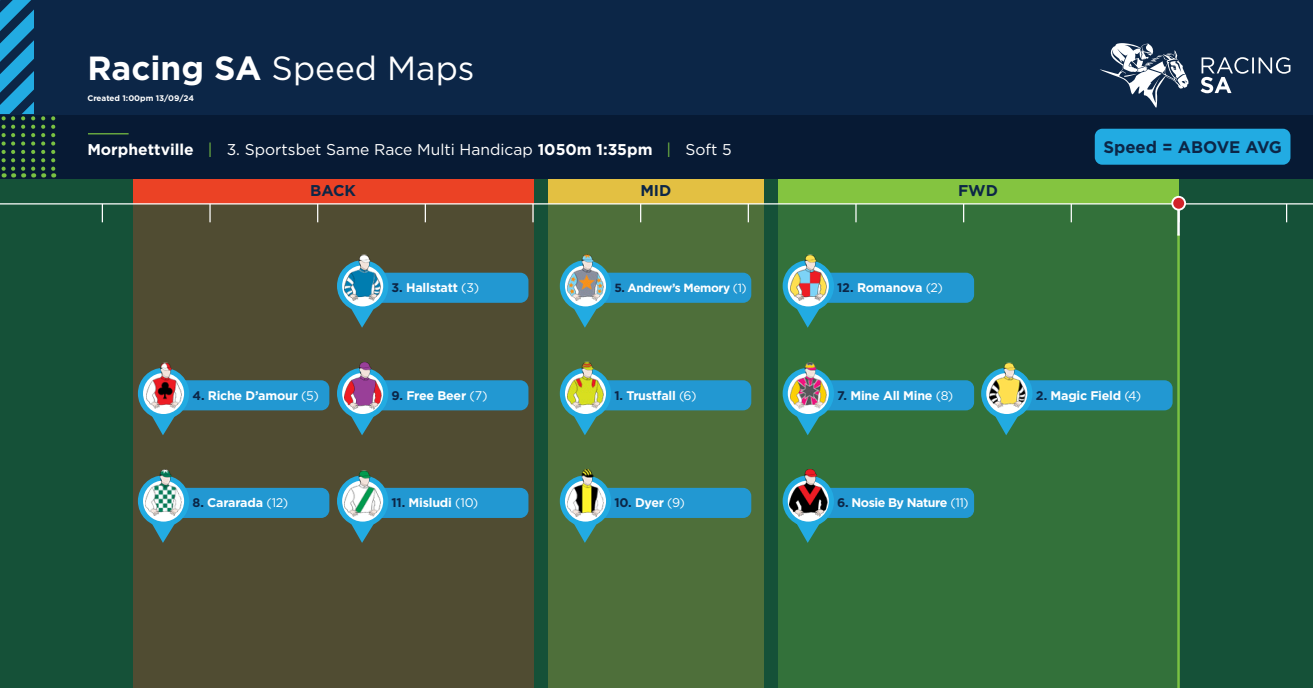
<style>
.page{position:relative;width:1313px;height:688px;background:#fff}
.page>*{position:absolute;margin:0;border:0;box-sizing:border-box;transform-origin:0 0}
.t1{font:33.5px "Gotham";color:#fff}
.t2{font:700 16.75px "Gotham HTF";color:#0c2647}
.t3{font:15.62px "Gotham";color:#fff}
.t4{font:700 15.62px "Gotham HTF";color:#0c2647}
.t5{font:700 12.5px "Gotham HTF";letter-spacing:-.02em;color:#fff}
.t6{font:700 12.5px "Gotham HTF";letter-spacing:-.04em;color:#fff}
.t7{font:700 11.88px "Gotham HTF";letter-spacing:-.035em;color:#fff}
.t8{font:700 8.12px "Gotham HTF";color:#fff}
.s1{font-family:"Gotham HTF";font-weight:700}
.s2{color:#79c142}
.s3{color:#0c2647}
.s4{font-family:"Gotham";font-weight:400}
</style>
<div class="page">
<div style="left:0;top:149px;width:1312px;height:539px;background:#155138"></div>
<div style="left:133px;top:204px;width:400px;height:484px;background:#504c32"></div>
<div style="left:133px;top:178px;width:400px;height:26px;background:#eb4225"></div>
<div style="left:548px;top:178px;width:215px;height:26px;background:#e3c042"></div>
<div style="left:548px;top:204px;width:215px;height:484px;background:#4e6f3a"></div>
<div style="left:778px;top:178px;width:400px;height:26px;background:#84c440"></div>
<div style="left:778px;top:203px;width:400px;height:485px;background:#33713a"></div>
<div style="left:0;top:0;width:1312px;height:178px;background:#0c2647"></div>
<div style="left:0;top:115px;width:1312px;height:63px;background:#071a34"></div>
<hr style="left:88px;top:133px;width:41px;height:1px;background:#79c142">
<svg style="left:1200px;top:57px;width:90px;height:36px"></svg>
<svg style="left:1100px;top:43px;width:88px;height:65px"></svg>
<svg style="left:41px;top:116px;width:4px;height:61px"></svg>
<svg style="left:51px;top:116px;width:4px;height:61px"></svg>
<svg style="left:0;top:0;width:35px;height:177px"></svg>
<hr style="left:0;top:203px;width:1312px;height:1px;background:#fff">
<svg style="left:317px;top:204px;width:1px;height:18px"></svg>
<svg style="left:963px;top:204px;width:1px;height:18px"></svg>
<svg style="left:1070px;top:204px;width:2px;height:18px"></svg>
<svg style="left:1286px;top:204px;width:1px;height:18px"></svg>
<svg style="left:855px;top:204px;width:1px;height:18px"></svg>
<svg style="left:747px;top:204px;width:2px;height:18px"></svg>
<svg style="left:640px;top:204px;width:1px;height:18px"></svg>
<svg style="left:532px;top:204px;width:1px;height:18px"></svg>
<svg style="left:425px;top:204px;width:1px;height:18px"></svg>
<svg style="left:209px;top:204px;width:2px;height:18px"></svg>
<svg style="left:102px;top:204px;width:1px;height:18px"></svg>
<hr style="left:1177px;top:234px;width:2px;height:454px;background:#79c142">
<hr style="left:1177px;top:197px;width:2px;height:38px;background:#fff">
<div style="left:1172px;top:197px;width:13px;height:13px;background:#d1232a;border-radius:50%"></div>
<div style="left:1171px;top:196px;width:15px;height:14px;border:2px solid #fff;border-radius:50%"></div>
<div style="left:1094px;top:129px;width:196px;height:36px;background:#22abe2;border-radius:8px"></div>
<svg style="left:337px;top:267px;width:191px;height:60px"></svg>
<svg style="left:560px;top:267px;width:191px;height:60px"></svg>
<svg style="left:337px;top:375px;width:191px;height:60px"></svg>
<svg style="left:138px;top:375px;width:191px;height:60px"></svg>
<svg style="left:337px;top:482px;width:191px;height:60px"></svg>
<svg style="left:138px;top:482px;width:191px;height:60px"></svg>
<svg style="left:560px;top:482px;width:191px;height:60px"></svg>
<svg style="left:782px;top:483px;width:192px;height:59px"></svg>
<svg style="left:782px;top:267px;width:192px;height:60px"></svg>
<svg style="left:782px;top:375px;width:192px;height:60px"></svg>
<svg style="left:981px;top:375px;width:191px;height:60px"></svg>
<svg style="left:560px;top:375px;width:191px;height:60px"></svg>
<img style="left:345px;top:254px;width:36px;height:47px">
<img style="left:146px;top:362px;width:36px;height:46px">
<img style="left:344px;top:470px;width:36px;height:46px">
<img style="left:791px;top:254px;width:35px;height:46px">
<img style="left:989px;top:362px;width:36px;height:47px">
<img style="left:567px;top:361px;width:36px;height:47px">
<img style="left:790px;top:363px;width:36px;height:46px">
<img style="left:145px;top:469px;width:36px;height:46px">
<img style="left:568px;top:470px;width:35px;height:46px">
<img style="left:344px;top:362px;width:37px;height:47px">
<img style="left:789px;top:469px;width:38px;height:47px">
<img style="left:567px;top:254px;width:36px;height:46px">
<p class="t1" style="left:87px;top:46px;width:389px"><span class="s1">Racing SA</span> Speed Maps</p>
<p class="t8" style="left:87px;top:94px;width:108px">Created 1:00pm 13/09/24</p>
<p class="t3" style="left:87px;top:139px;width:646px"><span class="s1">Morphettville</span> <span class="s2">|</span> 3. Sportsbet Same Race Multi Handicap <span class="s1">1050m 1:35pm</span> <span class="s2">|</span> Soft 5</p>
<p class="t2" style="left:1103px;top:137px;width:180px">Speed = ABOVE AVG</p>
<p class="t4" style="left:310px;top:182px;width:47px">BACK</p>
<p class="t4" style="left:640px;top:182px;width:33px">MID</p>
<p class="t4" style="left:958px;top:182px;width:41px">FWD</p>
<p class="t5" style="left:391px;top:280px;width:89px"><span class="s3">3.</span> Hallstatt <span class="s4">(3)</span></p>
<p class="t7" style="left:614px;top:281px;width:134px"><span class="s3">5.</span> Andrew’s Memory <span class="s4">(1)</span></p>
<p class="t5" style="left:837px;top:280px;width:107px"><span class="s3">12.</span> Romanova <span class="s4">(2)</span></p>
<p class="t5" style="left:192px;top:388px;width:128px"><span class="s3">4.</span> Riche D’amour <span class="s4">(5)</span></p>
<p class="t5" style="left:391px;top:388px;width:97px"><span class="s3">9.</span> Free Beer <span class="s4">(7)</span></p>
<p class="t5" style="left:614px;top:388px;width:84px"><span class="s3">1.</span> Trustfall <span class="s4">(6)</span></p>
<p class="t5" style="left:837px;top:388px;width:118px"><span class="s3">7.</span> Mine All Mine <span class="s4">(8)</span></p>
<p class="t5" style="left:1035px;top:388px;width:107px"><span class="s3">2.</span> Magic Field <span class="s4">(4)</span></p>
<p class="t5" style="left:192px;top:495px;width:97px"><span class="s3">8.</span> Cararada <span class="s4">(12)</span></p>
<p class="t5" style="left:391px;top:495px;width:88px"><span class="s3">11.</span> Misludi <span class="s4">(10)</span></p>
<p class="t5" style="left:614px;top:495px;width:72px"><span class="s3">10.</span> Dyer <span class="s4">(9)</span></p>
<p class="t6" style="left:837px;top:495px;width:133px"><span class="s3">6.</span> Nosie By Nature <span class="s4">(11)</span></p>
</div>
